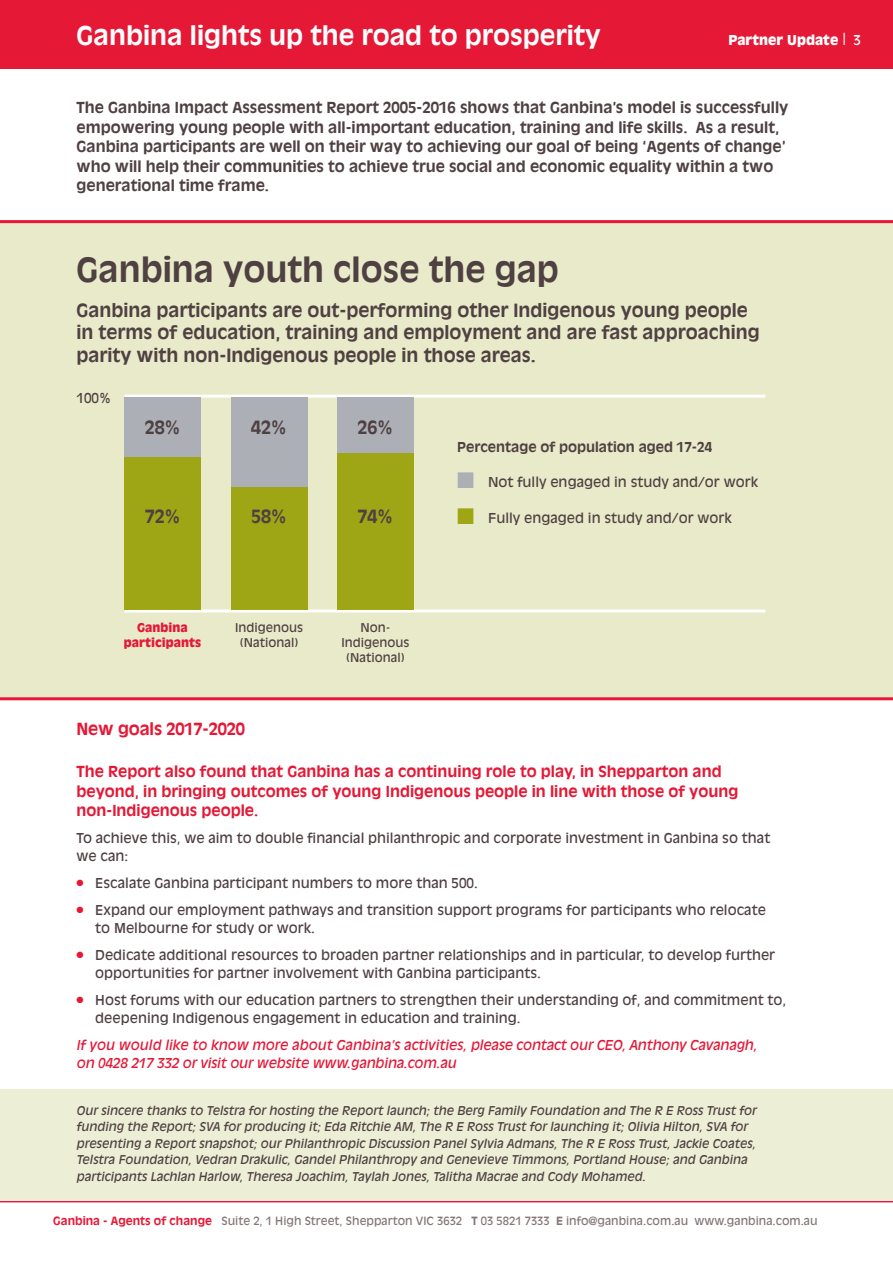
<style>
.page{position:relative;width:893px;height:1263px;background:#fff}
.page>*{position:absolute;margin:0;border:0;box-sizing:border-box;transform-origin:0 0}
.t1{font:700 33px "Antique Olive";color:#4f4042}
.t2{font:700 25.5px "Antique Olive";color:#fff}
.t3{font:700 18px/22.5px "Antique Olive";color:#4f4042}
.t4{font:700 16.5px "Antique Olive";letter-spacing:-.01em;color:#e51836}
.t5{font:700 15px/19.5px "Antique Olive";color:#4f4042}
.t6{font:700 15px/19.5px "Antique Olive";color:#e51836}
.t7{font:13.5px/18px "Antique Olive";color:#4f4042}
.t8{font:italic 13.5px/18px "Antique Olive";letter-spacing:-.01em;color:#e51836}
.t9{font:700 13.5px "Antique Olive";color:#4f4042}
.t10{font:900 13.5px "Antique Olive";color:#fff}
.t11{font:italic 12px/16.5px "Antique Olive";color:#4f4042}
.t12{font:12px/15px "Antique Olive";color:#4f4042;text-align:center}
.t13{font:900 12px/15px "Antique Olive";color:#e51836;text-align:center}
.t14{font:11.25px "Antique Olive";color:#847776}
.s1{font-weight:300;font-size:16.5px}
.s2{font-weight:400}
.s3{color:#acb0b6}
.s4{color:#9ea615}
.s5{font-weight:700;color:#e51836}
.s6{font-weight:700}
</style>
<div class="page">
<div style="left:0;top:220px;width:893px;height:479px;background:#e8eac9"></div>
<div style="left:0;top:1090px;width:893px;height:110px;background:#eceed5"></div>
<hr style="left:0;top:1201px;width:893px;height:1px;background:#e51836">
<div style="left:0;top:0;width:893px;height:68px;background:#e51836"></div>
<hr style="left:125px;top:395px;width:640px;height:3px;background:#fff">
<hr style="left:0;top:220px;width:893px;height:3px;background:#e51836">
<hr style="left:0;top:697px;width:893px;height:3px;background:#e51836">
<hr style="left:125px;top:609px;width:640px;height:3px;background:#fff">
<div style="left:125px;top:456px;width:76px;height:153px;background:#9ea615"></div>
<div style="left:125px;top:397px;width:76px;height:59px;background:#acb0b6"></div>
<div style="left:231px;top:486px;width:76px;height:123px;background:#9ea615"></div>
<div style="left:231px;top:397px;width:76px;height:89px;background:#acb0b6"></div>
<div style="left:337px;top:452px;width:77px;height:157px;background:#9ea615"></div>
<div style="left:337px;top:397px;width:77px;height:55px;background:#acb0b6"></div>
<h2 class="t2" style="left:77px;top:25px;width:526px">Ganbina lights up the road to prosperity</h2>
<p class="t10" style="left:728px;top:35px;width:134px">Partner Update <span class="s1">I</span> <span class="s2">3</span></p>
<p class="t5" style="left:77px;top:99px;width:713px">The Ganbina Impact Assessment Report 2005-2016 shows that Ganbina’s model is successfully empowering young people with all-important education, training and life skills. As a result, Ganbina participants are well on their way to achieving our goal of being ‘Agents of change’ who will help their communities to achieve true social and economic equality within a two generational time frame.</p>
<h1 class="t1" style="left:77px;top:257px;width:484px">Ganbina youth close the gap</h1>
<h3 class="t3" style="left:77px;top:300px;width:685px">Ganbina participants are out-performing other Indigenous young people in terms of education, training and employment and are fast approaching parity with non-Indigenous people in those areas.</h3>
<p class="t7" style="left:77px;top:390px;width:36px">100%</p>
<h3 class="t3" style="left:145px;top:417px;width:37px">28%</h3>
<h3 class="t3" style="left:145px;top:506px;width:37px">72%</h3>
<h3 class="t3" style="left:251px;top:417px;width:37px">42%</h3>
<h3 class="t3" style="left:251px;top:506px;width:37px">58%</h3>
<h3 class="t3" style="left:358px;top:417px;width:37px">26%</h3>
<h3 class="t3" style="left:358px;top:506px;width:37px">74%</h3>
<p class="t13" style="left:124px;top:621px;width:79px">Ganbina participants</p>
<p class="t12" style="left:235px;top:621px;width:70px">Indigenous (National)</p>
<p class="t12" style="left:341px;top:621px;width:70px">Non-<br>Indigenous (National)</p>
<p class="t9" style="left:457px;top:442px;width:257px">Percentage of population aged 17-24</p>
<p class="t7" style="left:457px;top:473px;width:303px"><span class="s3">■</span> Not fully engaged in study and/or work</p>
<p class="t7" style="left:457px;top:509px;width:276px"><span class="s4">■</span> Fully engaged in study and/or work</p>
<p class="t4" style="left:77px;top:723px;width:170px">New goals 2017-2020</p>
<p class="t6" style="left:77px;top:763px;width:663px">The Report also found that Ganbina has a continuing role to play, in Shepparton and beyond, in bringing outcomes of young Indigenous people in line with those of young non-Indigenous people.</p>
<p class="t7" style="left:77px;top:830px;width:695px">To achieve this, we aim to double financial philanthropic and corporate investment in Ganbina so that we can:</p>
<p class="t7" style="left:77px;top:875px;width:403px"><sup>●</sup> Escalate Ganbina participant numbers to more than 500.</p>
<p class="t7" style="left:95px;top:902px;width:672px;text-indent:-19px"><sup>●</sup> Expand our employment pathways and transition support programs for participants who relocate to Melbourne for study or work.</p>
<p class="t7" style="left:95px;top:947px;width:681px;text-indent:-19px"><sup>●</sup> Dedicate additional resources to broaden partner relationships and in particular, to develop further opportunities for partner involvement with Ganbina participants.</p>
<p class="t7" style="left:95px;top:992px;width:692px;text-indent:-19px"><sup>●</sup> Host forums with our education partners to strengthen their understanding of, and commitment to, deepening Indigenous engagement in education and training.</p>
<p class="t8" style="left:77px;top:1037px;width:682px">If you would like to know more about Ganbina’s activities, please contact our CEO, Anthony Cavanagh, on 0428 217 332 or visit our website www.ganbina.com.au</p>
<p class="t11" style="left:77px;top:1102px;width:681px">Our sincere thanks to Telstra for hosting the Report launch; the Berg Family Foundation and The R E Ross Trust for funding the Report; SVA for producing it; Eda Ritchie AM, The R E Ross Trust for launching it; Olivia Hilton, SVA for presenting a Report snapshot; our Philanthropic Discussion Panel Sylvia Admans, The R E Ross Trust, Jackie Coates, Telstra Foundation, Vedran Drakulic, Gandel Philanthropy and Genevieve Timmons, Portland House; and Ganbina participants Lachlan Harlow, Theresa Joachim, Taylah Jones, Talitha Macrae and Cody Mohamed.</p>
<p class="t14" style="left:53px;top:1216px;width:766px"><span class="s5">Ganbina - Agents of change</span> Suite 2, 1 High Street, Shepparton VIC 3632 <span class="s6">T</span> 03 5821 7333 <span class="s6">E</span> info@ganbina.com.au www.ganbina.com.au</p>
</div>
